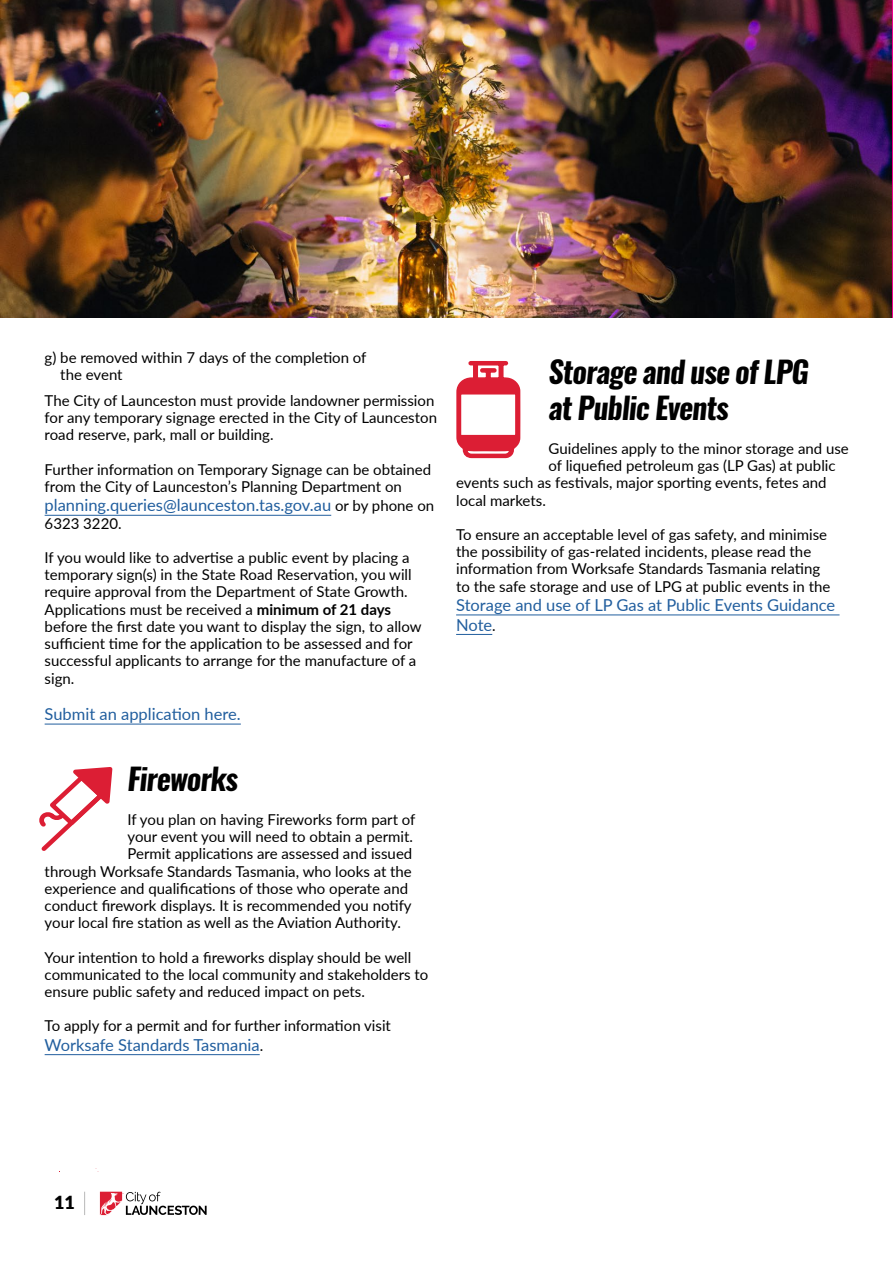
<style>
.page{position:relative;width:893px;height:1263px;background:#fff}
.page>*{position:absolute;margin:0;border:0;box-sizing:border-box;transform-origin:0 0}
.t1{font:italic 700 30px/36px "Oswald";letter-spacing:-.03em;color:#000}
.t2{font:900 18px "Lato";color:#000}
.t3{font:16.5px/19.5px "Lato";color:#215e9e}
.t4{font:15px/17.2px "Lato";color:#000}
.s1{font-size:15px;color:#000}
.s2{font-weight:700}
</style>
<div class="page">
<svg style="left:100px;top:1192px;width:107px;height:23px"></svg>
<svg style="left:84px;top:1192px;width:1px;height:23px"></svg>
<hr style="left:45px;top:515px;width:286px;height:1px;background:#215e9e">
<hr style="left:45px;top:724px;width:196px;height:1px;background:#215e9e">
<hr style="left:45px;top:1054px;width:215px;height:1px;background:#215e9e">
<hr style="left:456px;top:614px;width:383px;height:1px;background:#215e9e">
<hr style="left:456px;top:634px;width:36px;height:1px;background:#215e9e">
<svg style="left:39px;top:767px;width:73px;height:84px"></svg>
<img style="left:1px;top:0;width:890px;height:317px">
<svg style="left:456px;top:361px;width:65px;height:98px"></svg>
<p class="t4" style="left:60px;top:348px;width:308px;text-indent:-16px">g) be removed within 7 days of the completion of the event</p>
<p class="t4" style="left:45px;top:391px;width:394px">The City of Launceston must provide landowner permission for any temporary signage erected in the City of Launceston road reserve, park, mall or building.</p>
<p class="t4" style="left:45px;top:460px;width:388px">Further information on Temporary Signage can be obtained from the City of Launceston’s Planning Department on</p>
<p class="t3" style="left:45px;top:495px;width:391px">planning.queries@launceston.tas.gov.au <span class="s1">or by phone on</span></p>
<p class="t4" style="left:45px;top:514px;width:78px">6323 3220.</p>
<p class="t4" style="left:45px;top:548px;width:378px">If you would like to advertise a public event by placing a temporary sign(s) in the State Road Reservation, you will require approval from the Department of State Growth.<br>Applications must be received a <span class="s2">minimum of 21 days </span>before the first date you want to display the sign, to allow sufficient time for the application to be assessed and for successful applicants to arrange for the manufacture of a sign.</p>
<p class="t3" style="left:45px;top:704px;width:198px">Submit an application here.</p>
<h1 class="t1" style="left:128px;top:761px;width:112px">Fireworks</h1>
<p class="t4" style="left:128px;top:810px;width:289px">If you plan on having Fireworks form part of</p>
<p class="t4" style="left:128px;top:827px;width:287px">your event you will need to obtain a permit.</p>
<p class="t4" style="left:128px;top:844px;width:286px">Permit applications are assessed and issued</p>
<p class="t4" style="left:45px;top:862px;width:369px">through Worksafe Standards Tasmania, who looks at the</p>
<p class="t4" style="left:45px;top:879px;width:365px">experience and qualifications of those who operate and</p>
<p class="t4" style="left:45px;top:896px;width:368px">conduct firework displays. It is recommended you notify</p>
<p class="t4" style="left:45px;top:913px;width:358px">your local fire station as well as the Aviation Authority.</p>
<p class="t4" style="left:45px;top:948px;width:385px">Your intention to hold a fireworks display should be well communicated to the local community and stakeholders to ensure public safety and reduced impact on pets.</p>
<p class="t4" style="left:45px;top:1016px;width:348px">To apply for a permit and for further information visit</p>
<p class="t3" style="left:45px;top:1034px;width:220px">Worksafe Standards Tasmania<span class="s1">.</span></p>
<h1 class="t1" style="left:549px;top:354px;width:262px">Storage and use of LPG at Public Events</h1>
<p class="t4" style="left:549px;top:439px;width:302px">Guidelines apply to the minor storage and use</p>
<p class="t4" style="left:549px;top:456px;width:289px">of liquefied petroleum gas (LP Gas) at public</p>
<p class="t4" style="left:456px;top:474px;width:372px">events such as festivals, major sporting events, fetes and</p>
<p class="t4" style="left:456px;top:491px;width:91px">local markets.</p>
<p class="t4" style="left:456px;top:525px;width:376px">To ensure an acceptable level of gas safety, and minimise the possibility of gas-related incidents, please read the information from Worksafe Standards Tasmania relating to the safe storage and use of LPG at public events in the</p>
<p class="t3" style="left:456px;top:595px;width:381px">Storage and use of LP Gas at Public Events Guidance<br>Note<span class="s1">.</span></p>
<p class="t2" style="left:54px;top:1189px;width:22px">11</p>
</div>
